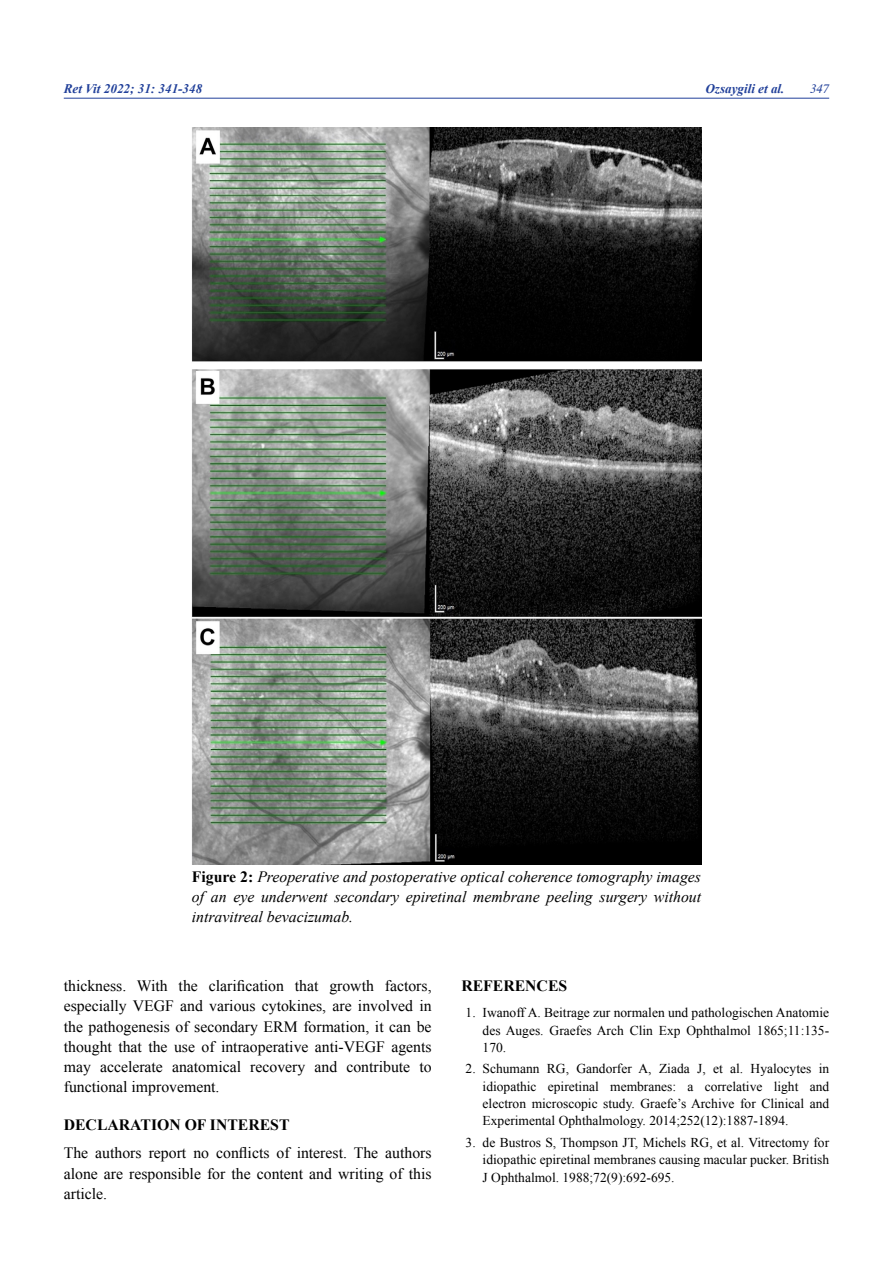
<style>
.page{position:relative;width:893px;height:1263px;background:#fff}
.page>*{position:absolute;margin:0;border:0;box-sizing:border-box;transform-origin:0 0}
.t1{font:15.75px/20.2px "Times New Roman";color:#000;text-align:justify}
.t2{font:italic 15.75px/20.2px "Times New Roman";color:#000;text-align:justify}
.t3{font:700 15.75px "Times New Roman";color:#000}
.t4{font:13.5px/17.2px "Times New Roman";color:#000;text-align:justify}
.t5{font:italic 700 13.2px "Times New Roman";color:#21409a}
.t6{font:italic 12.75px "Times";color:#21409a}
.s1{font-weight:700;font-style:normal}
</style>
<div class="page">
<hr style="left:64px;top:98px;width:765px;height:1px;background:#21409a">
<img style="left:192px;top:128px;width:509px;height:737px">
<p class="t5" style="left:64px;top:79px;width:140px">Ret Vit 2022; 31: 341-348</p>
<p class="t5" style="left:705px;top:79px;width:81px">Ozsaygili et al.</p>
<p class="t6" style="left:810px;top:81px;width:21px">347</p>
<p class="t2" style="left:192px;top:866px;width:511px"><span class="s1">Figure 2:</span> Preoperative and postoperative optical coherence tomography images of an eye underwent secondary epiretinal membrane peeling surgery without intravitreal bevacizumab.</p>
<p class="t1" style="left:64px;top:975px;width:369px">thickness. With the clarification that growth factors, especially VEGF and various cytokines, are involved in the pathogenesis of secondary ERM formation, it can be thought that the use of intraoperative anti-VEGF agents may accelerate anatomical recovery and contribute to functional improvement.</p>
<p class="t3" style="left:64px;top:1113px;width:227px">DECLARATION OF INTEREST</p>
<p class="t1" style="left:64px;top:1143px;width:369px">The authors report no conflicts of interest. The authors alone are responsible for the content and writing of this article.</p>
<p class="t3" style="left:461px;top:975px;width:107px">REFERENCES</p>
<p class="t4" style="left:483px;top:1004px;width:348px;text-indent:-17px">1. Iwanoff A. Beitrage zur normalen und pathologischen Anatomie des Auges. Graefes Arch Clin Exp Ophthalmol 1865;11:135- 170.</p>
<p class="t4" style="left:483px;top:1060px;width:348px;text-indent:-17px">2. Schumann RG, Gandorfer A, Ziada J, et al. Hyalocytes in idiopathic epiretinal membranes: a correlative light and electron microscopic study. Graefe’s Archive for Clinical and Experimental Ophthalmology. 2014;252(12):1887-1894.</p>
<p class="t4" style="left:483px;top:1133px;width:348px;text-indent:-17px">3. de Bustros S, Thompson JT, Michels RG, et al. Vitrectomy for idiopathic epiretinal membranes causing macular pucker. British J Ophthalmol. 1988;72(9):692-695.</p>
</div>
